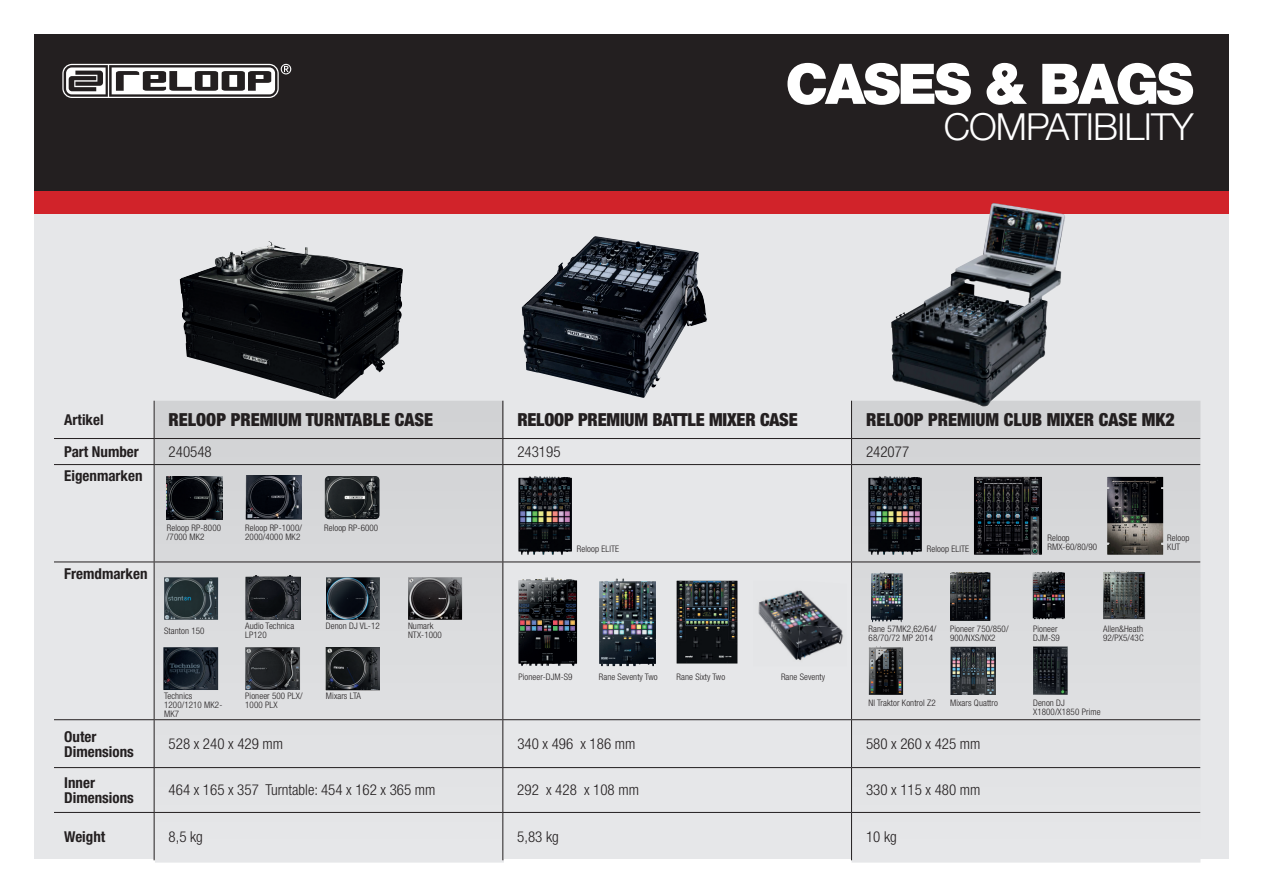
<style>
.page{position:relative;width:1263px;height:893px;background:#fff}
.page>*{position:absolute;margin:0;border:0;box-sizing:border-box;transform-origin:0 0}
.t1{font:900 56.1px "Helvetica Neue LT Std";letter-spacing:-.05em;color:#fff}
.t2{font:300 37.35px "Helvetica Neue LT Std";letter-spacing:-.025em;color:#fff}
.t3{font:900 condensed 18px "Helvetica Neue LT Std";color:#231f20}
.t4{font:300 condensed 15px "Helvetica Neue LT Std";color:#231f20}
.t5{font:700 condensed 15px/15px "Helvetica Neue LT Std";color:#231f20}
.t6{font:300 condensed 9px/9px "Helvetica Neue LT Std";letter-spacing:.01em;color:#231f20}
</style>
<div class="page">
<div style="left:34px;top:34px;width:1195px;height:157px;background:#231f20"></div>
<div style="left:34px;top:191px;width:1195px;height:24px;background:#d1232a"></div>
<div style="left:34px;top:215px;width:1195px;height:644px;background:#e6e7e9"></div>
<svg style="left:62px;top:64px;width:229px;height:34px"></svg>
<svg style="left:155px;top:401px;width:349px;height:462px"></svg>
<svg style="left:851px;top:401px;width:349px;height:462px"></svg>
<img style="left:974px;top:477px;width:68px;height:78px">
<img style="left:950px;top:573px;width:40px;height:48px">
<img style="left:1032px;top:571px;width:33px;height:48px">
<img style="left:1103px;top:570px;width:42px;height:49px">
<img style="left:1033px;top:646px;width:34px;height:49px">
<img style="left:869px;top:646px;width:34px;height:49px">
<img style="left:164px;top:577px;width:54px;height:43px">
<img style="left:408px;top:577px;width:54px;height:43px">
<img style="left:167px;top:477px;width:55px;height:42px">
<img style="left:245px;top:647px;width:55px;height:43px">
<img style="left:326px;top:647px;width:54px;height:43px">
<img style="left:326px;top:577px;width:54px;height:43px">
<img style="left:163px;top:647px;width:55px;height:43px">
<img style="left:868px;top:476px;width:54px;height:79px">
<img style="left:518px;top:476px;width:54px;height:79px">
<img style="left:1107px;top:477px;width:56px;height:78px">
<img style="left:891px;top:203px;width:170px;height:204px">
<img style="left:950px;top:646px;width:46px;height:49px">
<img style="left:522px;top:236px;width:185px;height:162px">
<img style="left:518px;top:577px;width:43px;height:89px">
<img style="left:871px;top:572px;width:32px;height:50px">
<img style="left:599px;top:579px;width:57px;height:87px">
<img style="left:677px;top:581px;width:60px;height:82px">
<img style="left:180px;top:241px;width:223px;height:158px">
<img style="left:245px;top:576px;width:55px;height:44px">
<img style="left:758px;top:590px;width:42px;height:32px">
<img style="left:800px;top:590px;width:37px;height:35px">
<img style="left:765px;top:622px;width:35px;height:38px">
<img style="left:797px;top:625px;width:47px;height:36px">
<hr style="left:154px;top:401px;width:1px;height:37px;background:#231f20">
<hr style="left:502px;top:401px;width:1px;height:37px;background:#231f20">
<hr style="left:54px;top:438px;width:100px;height:1px;background:#231f20">
<hr style="left:154px;top:438px;width:349px;height:1px;background:#231f20">
<svg style="left:154px;top:439px;width:1px;height:25px"></svg>
<hr style="left:503px;top:438px;width:348px;height:1px;background:#231f20">
<svg style="left:502px;top:439px;width:1px;height:25px"></svg>
<hr style="left:851px;top:438px;width:349px;height:1px;background:#231f20">
<hr style="left:54px;top:464px;width:100px;height:1px;background:#231f20">
<hr style="left:154px;top:464px;width:349px;height:1px;background:#231f20">
<hr style="left:154px;top:465px;width:1px;height:97px;background:#231f20">
<hr style="left:503px;top:464px;width:348px;height:1px;background:#231f20">
<hr style="left:502px;top:465px;width:1px;height:97px;background:#231f20">
<hr style="left:851px;top:464px;width:349px;height:1px;background:#231f20">
<hr style="left:54px;top:562px;width:100px;height:1px;background:#231f20">
<hr style="left:154px;top:562px;width:349px;height:1px;background:#231f20">
<hr style="left:154px;top:562px;width:1px;height:157px;background:#231f20">
<hr style="left:503px;top:562px;width:348px;height:1px;background:#231f20">
<hr style="left:502px;top:562px;width:1px;height:157px;background:#231f20">
<hr style="left:851px;top:562px;width:349px;height:1px;background:#231f20">
<hr style="left:54px;top:719px;width:100px;height:1px;background:#231f20">
<hr style="left:154px;top:719px;width:349px;height:1px;background:#231f20">
<hr style="left:154px;top:720px;width:1px;height:47px;background:#231f20">
<hr style="left:503px;top:719px;width:348px;height:1px;background:#231f20">
<hr style="left:502px;top:720px;width:1px;height:47px;background:#231f20">
<hr style="left:851px;top:719px;width:349px;height:1px;background:#231f20">
<hr style="left:54px;top:767px;width:100px;height:1px;background:#231f20">
<hr style="left:154px;top:767px;width:349px;height:1px;background:#231f20">
<hr style="left:154px;top:768px;width:1px;height:44px;background:#231f20">
<hr style="left:503px;top:767px;width:348px;height:1px;background:#231f20">
<hr style="left:502px;top:768px;width:1px;height:44px;background:#231f20">
<hr style="left:851px;top:767px;width:349px;height:1px;background:#231f20">
<hr style="left:54px;top:812px;width:100px;height:1px;background:#231f20">
<hr style="left:154px;top:812px;width:349px;height:1px;background:#231f20">
<hr style="left:154px;top:813px;width:1px;height:47px;background:#231f20">
<hr style="left:503px;top:812px;width:348px;height:1px;background:#231f20">
<hr style="left:502px;top:813px;width:1px;height:47px;background:#231f20">
<hr style="left:851px;top:812px;width:349px;height:1px;background:#231f20">
<svg style="left:851px;top:439px;width:1px;height:25px"></svg>
<hr style="left:851px;top:465px;width:1px;height:97px;background:#231f20">
<hr style="left:851px;top:562px;width:1px;height:157px;background:#231f20">
<hr style="left:851px;top:720px;width:1px;height:47px;background:#231f20">
<hr style="left:851px;top:768px;width:1px;height:44px;background:#231f20">
<hr style="left:851px;top:813px;width:1px;height:47px;background:#231f20">
<hr style="left:851px;top:401px;width:1px;height:37px;background:#231f20">
<img style="left:245px;top:476px;width:56px;height:43px">
<img style="left:325px;top:476px;width:55px;height:43px">
<h1 class="t1" style="left:785px;top:50px;width:410px">CASES &amp; BAGS</h1>
<h2 class="t2" style="left:944px;top:104px;width:251px">COMPATIBILITY</h2>
<h3 class="t5" style="left:64px;top:412px;width:41px">Artikel</h3>
<h3 class="t3" style="left:169px;top:409px;width:266px">RELOOP PREMIUM TURNTABLE CASE</h3>
<h3 class="t3" style="left:517px;top:409px;width:282px">RELOOP PREMIUM BATTLE MIXER CASE</h3>
<h3 class="t3" style="left:866px;top:409px;width:310px">RELOOP PREMIUM CLUB MIXER CASE MK2</h3>
<h3 class="t5" style="left:64px;top:444px;width:76px">Part Number</h3>
<h3 class="t4" style="left:169px;top:443px;width:45px">240548</h3>
<h3 class="t4" style="left:517px;top:443px;width:45px">243195</h3>
<h3 class="t4" style="left:866px;top:443px;width:45px">242077</h3>
<h3 class="t5" style="left:64px;top:468px;width:80px">Eigenmarken</h3>
<h3 class="t5" style="left:64px;top:566px;width:85px">Fremdmarken</h3>
<p class="t6" style="left:167px;top:523px;width:56px">Reloop RP-8000 /7000 MK2</p>
<p class="t6" style="left:245px;top:523px;width:58px">Reloop RP-1000/<br>2000/4000 MK2</p>
<p class="t6" style="left:324px;top:523px;width:56px">Reloop RP-6000</p>
<p class="t6" style="left:164px;top:627px;width:42px">Stanton 150</p>
<p class="t6" style="left:408px;top:622px;width:35px">Numark<br>NTX-1000</p>
<p class="t6" style="left:245px;top:622px;width:50px">Audio Technica<br>LP120</p>
<p class="t6" style="left:326px;top:622px;width:55px">Denon DJ VL-12</p>
<p class="t6" style="left:164px;top:691px;width:30px">Technics</p>
<p class="t6" style="left:326px;top:691px;width:37px">Mixars LTA</p>
<p class="t6" style="left:164px;top:700px;width:60px">1200/1210 MK2-<br>MK7</p>
<p class="t6" style="left:245px;top:691px;width:59px">Pioneer 500 PLX/<br>1000 PLX</p>
<p class="t6" style="left:577px;top:544px;width:44px">Reloop ELITE</p>
<p class="t6" style="left:927px;top:544px;width:44px">Reloop ELITE</p>
<p class="t6" style="left:1047px;top:533px;width:51px">Reloop<br>RMX-60/80/90</p>
<p class="t6" style="left:1167px;top:533px;width:24px">Reloop<br>KUT</p>
<p class="t6" style="left:518px;top:673px;width:56px">Pioneer-DJM-S9</p>
<p class="t6" style="left:599px;top:673px;width:60px">Rane Seventy Two</p>
<p class="t6" style="left:677px;top:673px;width:50px">Rane Sixty Two</p>
<p class="t6" style="left:781px;top:673px;width:46px">Rane Seventy</p>
<p class="t6" style="left:869px;top:624px;width:69px">Rane 57MK2,62/64/<br>68/70/72 MP 2014</p>
<p class="t6" style="left:950px;top:624px;width:60px">Pioneer 750/850/<br>900/NXS/NX2</p>
<p class="t6" style="left:1033px;top:624px;width:28px">Pioneer<br>DJM-S9</p>
<p class="t6" style="left:1103px;top:624px;width:42px">Allen&amp;Heath<br>92/PX5/43C</p>
<p class="t6" style="left:869px;top:698px;width:69px">NI Traktor Kontrol Z2</p>
<p class="t6" style="left:950px;top:698px;width:49px">Mixars Quattro</p>
<p class="t6" style="left:1033px;top:698px;width:69px">Denon DJ<br>X1800/X1850 Prime</p>
<h3 class="t5" style="left:64px;top:728px;width:71px">Outer<br>Dimensions</h3>
<h3 class="t4" style="left:169px;top:735px;width:116px">528 x 240 x 429 mm</h3>
<h3 class="t4" style="left:517px;top:735px;width:120px">340 x 496 x 186 mm</h3>
<h3 class="t4" style="left:866px;top:735px;width:116px">580 x 260 x 425 mm</h3>
<h3 class="t5" style="left:64px;top:775px;width:71px">Inner<br>Dimensions</h3>
<h3 class="t4" style="left:169px;top:781px;width:268px">464 x 165 x 357 Turntable: 454 x 162 x 365 mm</h3>
<h3 class="t4" style="left:517px;top:781px;width:123px">292 x 428 x 108 mm</h3>
<h3 class="t4" style="left:866px;top:781px;width:116px">330 x 115 x 480 mm</h3>
<h3 class="t5" style="left:64px;top:829px;width:43px">Weight</h3>
<h3 class="t4" style="left:169px;top:828px;width:36px">8,5 kg</h3>
<h3 class="t4" style="left:517px;top:828px;width:43px">5,83 kg</h3>
<h3 class="t4" style="left:866px;top:828px;width:32px">10 kg</h3>
</div>
